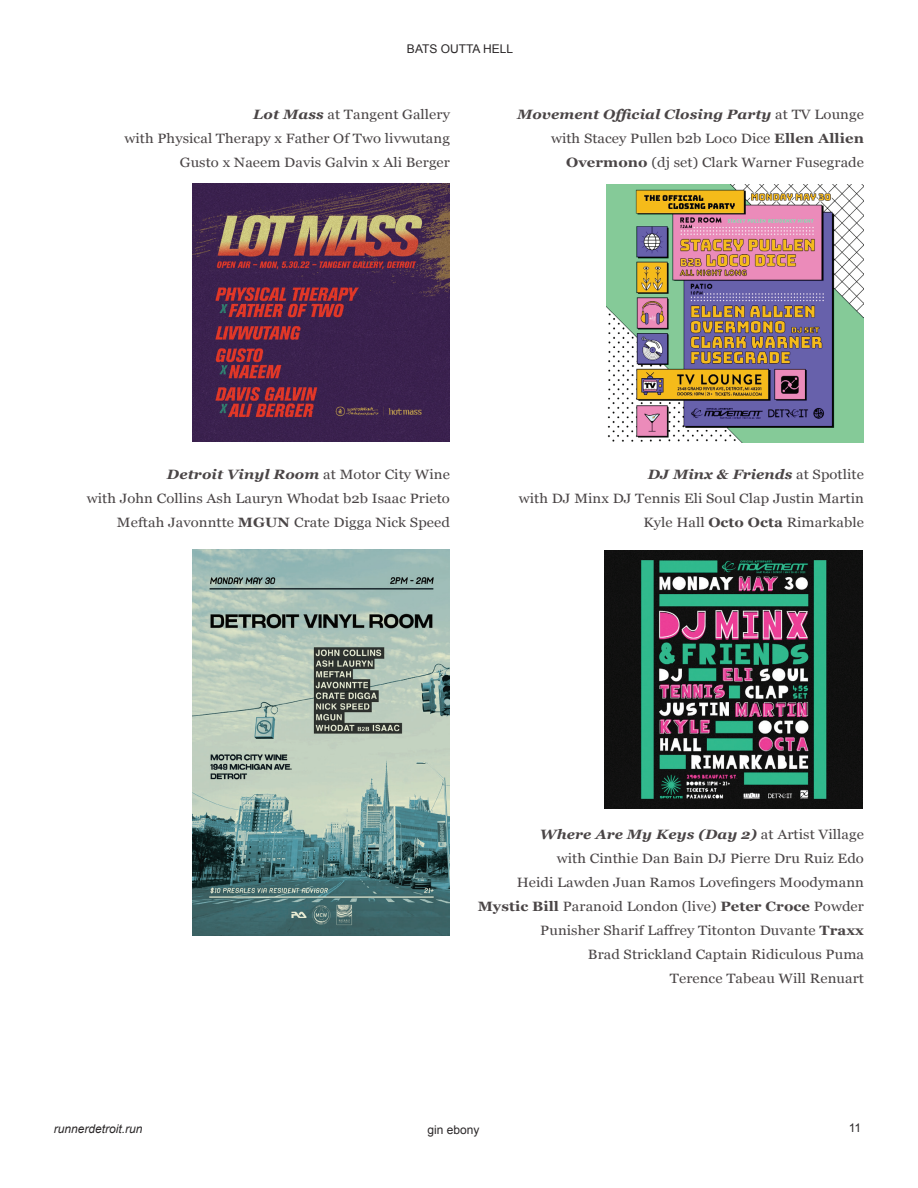
<style>
.page{position:relative;width:918px;height:1188px;background:#fff}
.page>*{position:absolute;margin:0;border:0;box-sizing:border-box;transform-origin:0 0}
.t1{font:13.5px/24px "Georgia";letter-spacing:.005em;color:#4a4546;text-align:right;scale:1.1 1}
.t2{font:12px "Arial";color:#2a2728}
.t3{font:italic 12px "Arial";color:#2a2728}
.s1{font-weight:700;font-style:italic}
.s2{font-weight:700}
</style>
<div class="page">
<img style="left:192px;top:184px;width:258px;height:258px">
<img style="left:192px;top:549px;width:258px;height:387px">
<img style="left:606px;top:185px;width:258px;height:258px">
<img style="left:605px;top:550px;width:258px;height:258px">
<p class="t2" style="left:407px;top:40px;width:108px">BATS OUTTA HELL</p>
<p class="t1" style="left:124px;top:102px;width:297px"><span class="s1">Lot Mass</span> at Tangent Gallery<br>with Physical Therapy x Father Of Two livwutang<br>Gusto x Naeem Davis Galvin x Ali Berger</p>
<p class="t1" style="left:517px;top:102px;width:317px"><span class="s1">Movement Official Closing Party</span> at TV Lounge with Stacey Pullen b2b Loco Dice <span class="s2">Ellen Allien<br>Overmono</span> (dj set) Clark Warner Fusegrade</p>
<p class="t1" style="left:87px;top:462px;width:332px"><span class="s1">Detroit Vinyl Room</span> at Motor City Wine<br>with John Collins Ash Lauryn Whodat b2b Isaac Prieto<br>Meftah Javonntte <span class="s2">MGUN</span> Crate Digga Nick Speed</p>
<p class="t1" style="left:519px;top:462px;width:315px"><span class="s1">DJ Minx &amp; Friends</span> at Spotlite<br>with DJ Minx DJ Tennis Eli Soul Clap Justin Martin<br>Kyle Hall <span class="s2">Octo Octa</span> Rimarkable</p>
<p class="t1" style="left:478px;top:822px;width:353px"><span class="s1">Where Are My Keys (Day 2)</span> at Artist Village<br>with Cinthie Dan Bain DJ Pierre Dru Ruiz Edo<br>Heidi Lawden Juan Ramos Lovefingers Moodymann <span class="s2">Mystic Bill</span> Paranoid London (live) <span class="s2">Peter Croce</span> Powder Punisher Sharif Laffrey Titonton Duvante <span class="s2">Traxx<br></span>Brad Strickland Captain Ridiculous Puma<br>Terence Tabeau Will Renuart</p>
<p class="t3" style="left:54px;top:1121px;width:90px">runnerdetroit.run</p>
<p class="t2" style="left:428px;top:1122px;width:54px">gin ebony</p>
<p class="t2" style="left:849px;top:1120px;width:14px">11</p>
</div>
